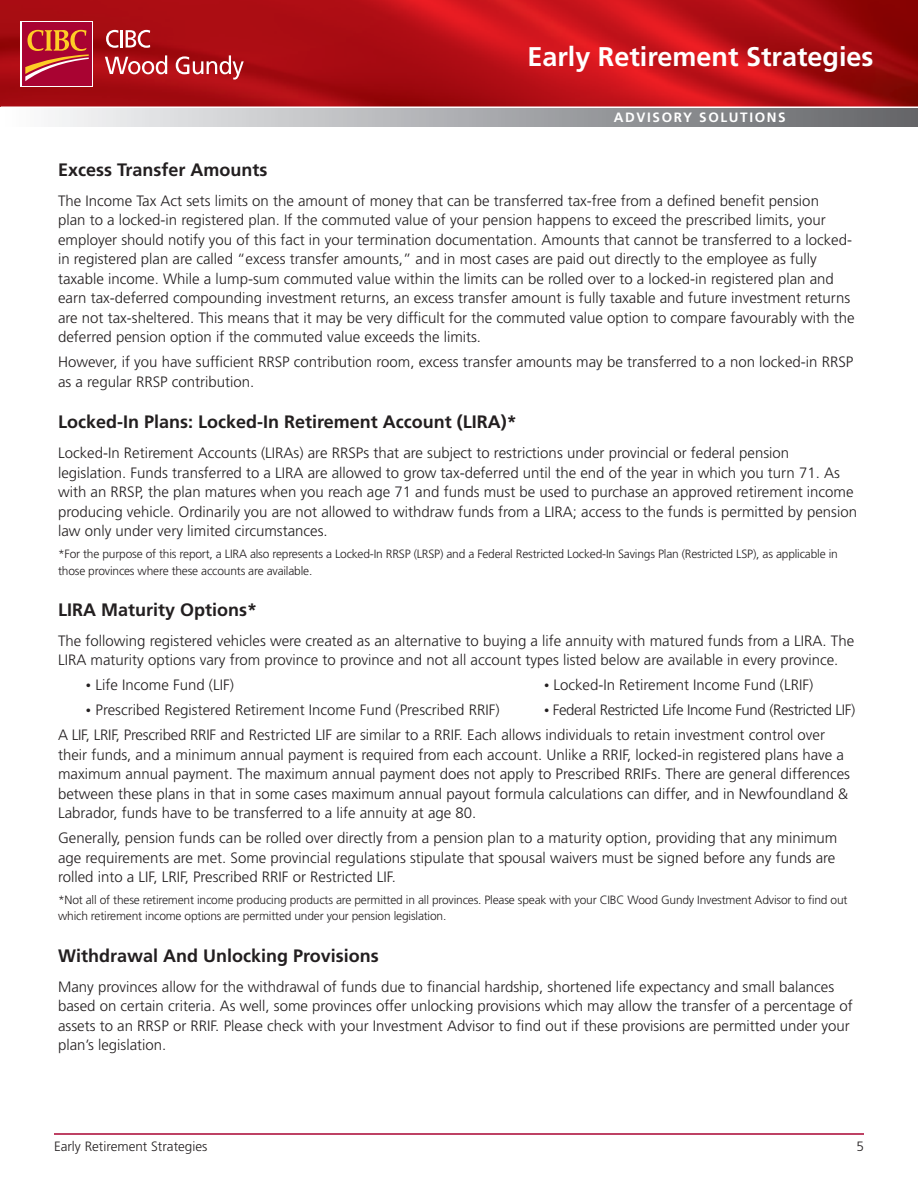
<style>
.page{position:relative;width:918px;height:1188px;background:#fff}
.page>*{position:absolute;margin:0;border:0;box-sizing:border-box;transform-origin:0 0}
.t1{font:700 27px "Frutiger LT Std";color:#fff}
.t2{font:700 18px "Frutiger LT Std";color:#231f20}
.t3{font:300 15px/19.5px "Frutiger LT Std";color:#231f20}
.t4{font:300 13.5px "Frutiger LT Std";color:#231f20}
.t5{font:700 13.5px "Frutiger LT Std";letter-spacing:.12em;color:#fff}
.t6{font:300 12px/16.5px "Frutiger LT Std";letter-spacing:-.015em;color:#231f20}
.s1{font-size:10.5px}
</style>
<div class="page">
<img style="left:0;top:0;width:918px;height:107px">
<div style="left:21px;top:21px;width:72px;height:66px;background:#a90332"></div>
<svg style="left:25px;top:30px;width:64px;height:51px"></svg>
<svg style="left:106px;top:30px;width:44px;height:18px"></svg>
<svg style="left:105px;top:55px;width:62px;height:19px"></svg>
<svg style="left:176px;top:55px;width:68px;height:25px"></svg>
<div style="left:1px;top:108px;width:917px;height:18px;background:linear-gradient(to right,#fbfcfd,#626367)"></div>
<hr style="left:1px;top:106px;width:917px;height:2px;background:#fff">
<hr style="left:54px;top:1133px;width:810px;height:2px;background:#a90332">
<h1 class="t1" style="left:527px;top:41px;width:348px">Early Retirement Strategies</h1>
<p class="t5" style="left:614px;top:109px;width:172px">advisory Solutions</p>
<p class="t2" style="left:58px;top:159px;width:211px">Excess Transfer Amounts</p>
<p class="t3" style="left:58px;top:191px;width:798px">The Income Tax Act sets limits on the amount of money that can be transferred tax-free from a defined benefit pension<br>plan to a locked-in registered plan. If the commuted value of your pension happens to exceed the prescribed limits, your employer should notify you of this fact in your termination documentation. Amounts that cannot be transferred to a locked&shy;in registered plan are called “excess transfer amounts,” and in most cases are paid out directly to the employee as fully taxable income. While a lump-sum commuted value within the limits can be rolled over to a locked-in registered plan and earn tax-deferred compounding investment returns, an excess transfer amount is fully taxable and future investment returns are not tax-sheltered. This means that it may be very difficult for the commuted value option to compare favourably with the deferred pension option if the commuted value exceeds the limits.</p>
<p class="t3" style="left:58px;top:352px;width:797px">However, if you have sufficient RRSP contribution room, excess transfer amounts may be transferred to a non locked-in RRSP as a regular RRSP contribution.</p>
<p class="t2" style="left:58px;top:411px;width:460px">Locked-In Plans: Locked-In Retirement Account (LI RA)*</p>
<p class="t3" style="left:58px;top:443px;width:801px">Locked-In Retirement Accounts (LIRAs) are RRSPs that are subject to restrictions under provincial or federal pension legislation. Funds transferred to a LIRA are allowed to grow tax-deferred until the end of the year in which you turn 71. As with an RRSP, the plan matures when you reach age 71 and funds must be used to purchase an approved retirement income producing vehicle. Ordinarily you are not allowed to withdraw funds from a LIRA; access to the funds is permitted by pension law only under very limited circumstances.</p>
<p class="t6" style="left:58px;top:546px;width:781px">*For the purpose of this report, a LIRA also represents a Locked-In RRSP (LRSP) and a Federal Restricted Locked-In Savings Plan (Restricted LSP), as applicable in those provinces where these accounts are available.</p>
<p class="t2" style="left:58px;top:599px;width:201px">LI RA Maturity Options*</p>
<p class="t3" style="left:58px;top:631px;width:798px">The following registered vehicles were created as an alternative to buying a life annuity with matured funds from a LIRA. The<br>LIRA maturity options vary from province to province and not all account types listed below are available in every province.</p>
<p class="t3" style="left:86px;top:676px;width:150px"><span class="s1">•</span> Life Income Fund (LIF)</p>
<p class="t3" style="left:544px;top:676px;width:271px"><span class="s1">•</span> Locked-In Retirement Income Fund (LRIF)</p>
<p class="t3" style="left:86px;top:700px;width:415px"><span class="s1">•</span> Prescribed Registered Retirement Income Fund (Prescribed RRIF)</p>
<p class="t3" style="left:58px;top:698px;width:799px;line-height:24.9px;text-indent:486px"><span class="s1">•</span> Federal Restricted Life Income Fund (Restricted LIF)<br>A LIF, LRIF, Prescribed RRIF and Restricted LIF are similar to a RRIF. Each allows individuals to retain investment control over</p>
<p class="t3" style="left:58px;top:745px;width:794px">their funds, and a minimum annual payment is required from each account. Unlike a RRIF, locked-in registered plans have a maximum annual payment. The maximum annual payment does not apply to Prescribed RRIFs. There are general differences between these plans in that in some cases maximum annual payout formula calculations can differ, and in Newfoundland &amp; Labrador, funds have to be transferred to a life annuity at age 80.</p>
<p class="t3" style="left:58px;top:828px;width:781px">Generally, pension funds can be rolled over directly from a pension plan to a maturity option, providing that any minimum age requirements are met. Some provincial regulations stipulate that spousal waivers must be signed before any funds are rolled into a LIF, LRIF, Prescribed RRIF or Restricted LIF.</p>
<p class="t6" style="left:58px;top:892px;width:791px">*Not all of these retirement income producing products are permitted in all provinces. Please speak with your CIBC Wood Gundy Investment Advisor to find out which retirement income options are permitted under your pension legislation.</p>
<p class="t2" style="left:58px;top:945px;width:322px">Withdrawal And Unlocking Provisions</p>
<p class="t3" style="left:58px;top:977px;width:796px">Many provinces allow for the withdrawal of funds due to financial hardship, shortened life expectancy and small balances based on certain criteria. As well, some provinces offer unlocking provisions which may allow the transfer of a percentage of assets to an RRSP or RRIF. Please check with your Investment Advisor to find out if these provisions are permitted under your plan’s legislation.</p>
<p class="t4" style="left:54px;top:1139px;width:155px">Early Retirement Strategies</p>
<p class="t4" style="left:856px;top:1139px;width:9px">5</p>
</div>
